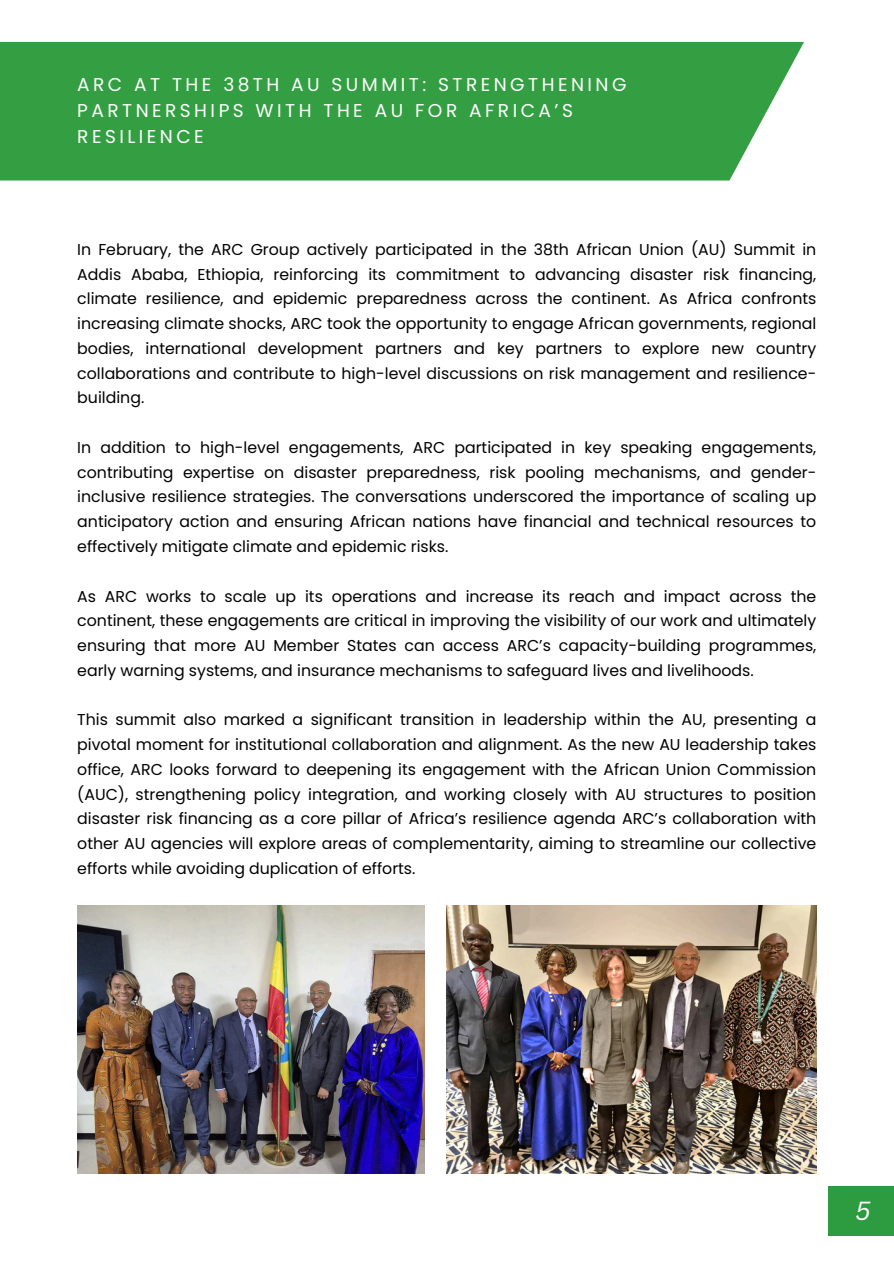
<style>
.page{position:relative;width:894px;height:1264px;background:#fff}
.page>*{position:absolute;margin:0;border:0;box-sizing:border-box;transform-origin:0 0}
.t1{font:italic 25.5px "Canva Sans";color:#fff}
.t2{font:18.6px/25.8px "Poppins";letter-spacing:.185em;color:#fff}
.t3{font:15.75px/24.8px "Poppins";color:#000;text-align:justify}
</style>
<div class="page">
<div style="left:0;top:42px;width:804px;height:138px;background:#339f42"></div>
<div style="left:828px;top:1185px;width:65px;height:50px;background:#2d9b3f"></div>
<img style="left:77px;top:905px;width:347px;height:268px">
<img style="left:446px;top:905px;width:369px;height:268px">
<p class="t2" style="left:77px;top:72px;width:550px">ARC AT THE 38TH AU SUMMIT: STRENGTHENING<br>PARTNERSHIPS WITH THE AU FOR AFRICA’S<br>RESILIENCE</p>
<h1 class="t3" style="left:77px;top:237px;width:740px">In February, the ARC Group actively participated in the 38th African Union (AU) Summit in Addis Ababa, Ethiopia, reinforcing its commitment to advancing disaster risk financing, climate resilience, and epidemic preparedness across the continent. As Africa confronts increasing climate shocks, ARC took the opportunity to engage African governments, regional bodies, international development partners and key partners to explore new country collaborations and contribute to high-level discussions on risk management and resilience&shy;building.</h1>
<p class="t3" style="left:77px;top:435px;width:740px">In addition to high-level engagements, ARC participated in key speaking engagements, contributing expertise on disaster preparedness, risk pooling mechanisms, and gender&shy;inclusive resilience strategies. The conversations underscored the importance of scaling up anticipatory action and ensuring African nations have financial and technical resources to effectively mitigate climate and epidemic risks.</p>
<p class="t3" style="left:77px;top:583px;width:740px">As ARC works to scale up its operations and increase its reach and impact across the continent, these engagements are critical in improving the visibility of our work and ultimately ensuring that more AU Member States can access ARC’s capacity-building programmes, early warning systems, and insurance mechanisms to safeguard lives and livelihoods.</p>
<p class="t3" style="left:77px;top:707px;width:740px">This summit also marked a significant transition in leadership within the AU, presenting a pivotal moment for institutional collaboration and alignment. As the new AU leadership takes office, ARC looks forward to deepening its engagement with the African Union Commission (AUC), strengthening policy integration, and working closely with AU structures to position disaster risk financing as a core pillar of Africa’s resilience agenda ARC’s collaboration with other AU agencies will explore areas of complementarity, aiming to streamline our collective efforts while avoiding duplication of efforts.</p>
<p class="t1" style="left:855px;top:1193px;width:17px">5</p>
</div>
